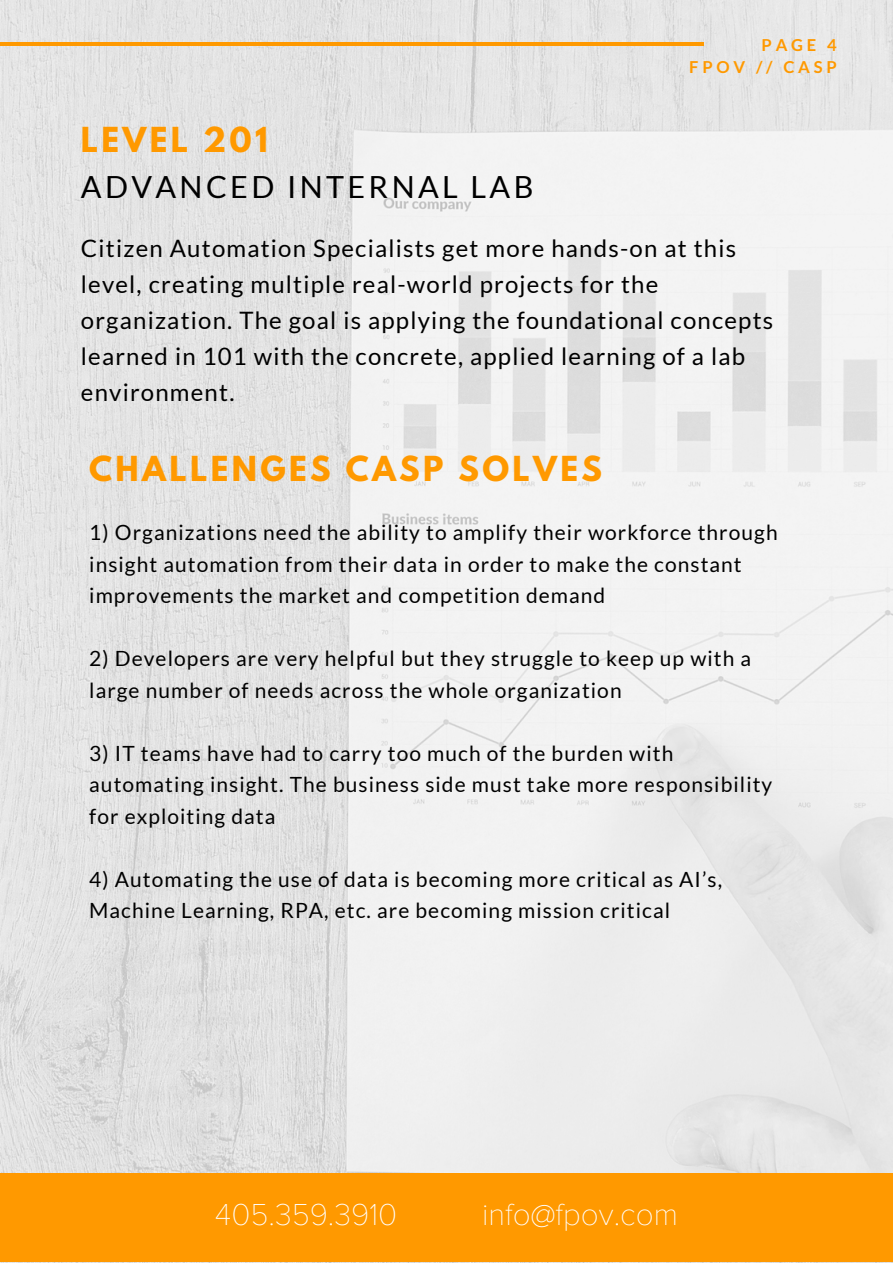
<style>
.page{position:relative;width:893px;height:1264px;background:#fff}
.page>*{position:absolute;margin:0;border:0;box-sizing:border-box;transform-origin:0 0}
.t1{font:100 31.5px "Proxima Nova T";color:#fff}
.t2{font:700 30.45px "League Spartan";letter-spacing:.11em;color:#f90}
.t3{font:30.45px "Lato";letter-spacing:.11em;color:#000}
.t4{font:24px/36px "Lato";letter-spacing:.05em;color:#000}
.t5{font:21px/31.5px "Lato";letter-spacing:.05em;color:#000}
.t6{font:700 16.5px/22.5px "Lato";letter-spacing:.23em;color:#f90;text-align:right}
</style>
<div class="page">
<img style="left:0;top:0;width:892px;height:1262px">
<hr style="left:0;top:42px;width:703px;height:3px;background:#f90">
<div style="left:0;top:1173px;width:892px;height:88px;background:#f90"></div>
<h2 class="t2" style="left:81px;top:124px;width:188px">LEVEL 201</h2>
<h2 class="t3" style="left:81px;top:168px;width:454px">ADVANCED INTERNAL LAB</h2>
<p class="t6" style="left:689px;top:33px;width:149px">PAGE 4<br>FPOV // CASP</p>
<p class="t4" style="left:81px;top:229px;width:693px">Citizen Automation Specialists get more hands-on at this level, creating multiple real-world projects for the organization. The goal is applying the foundational concepts learned in 101 with the concrete, applied learning of a lab environment.</p>
<h2 class="t2" style="left:89px;top:454px;width:514px">CHALLENGES CASP SOLVES</h2>
<p class="t5" style="left:89px;top:516px;width:690px">1) Organizations need the ability to amplify their workforce through insight automation from their data in order to make the constant improvements the market and competition demand</p>
<p class="t5" style="left:89px;top:642px;width:663px">2) Developers are very helpful but they struggle to keep up with a large number of needs across the whole organization</p>
<p class="t5" style="left:89px;top:737px;width:684px">3) IT teams have had to carry too much of the burden with automating insight. The business side must take more responsibility for exploiting data</p>
<p class="t5" style="left:89px;top:863px;width:634px">4) Automating the use of data is becoming more critical as AI’s,<br>Machine Learning, RPA, etc. are becoming mission critical</p>
<h1 class="t1" style="left:215px;top:1196px;width:184px">405.359.3910</h1>
<h1 class="t1" style="left:482px;top:1196px;width:197px">info@fpov.com</h1>
</div>
